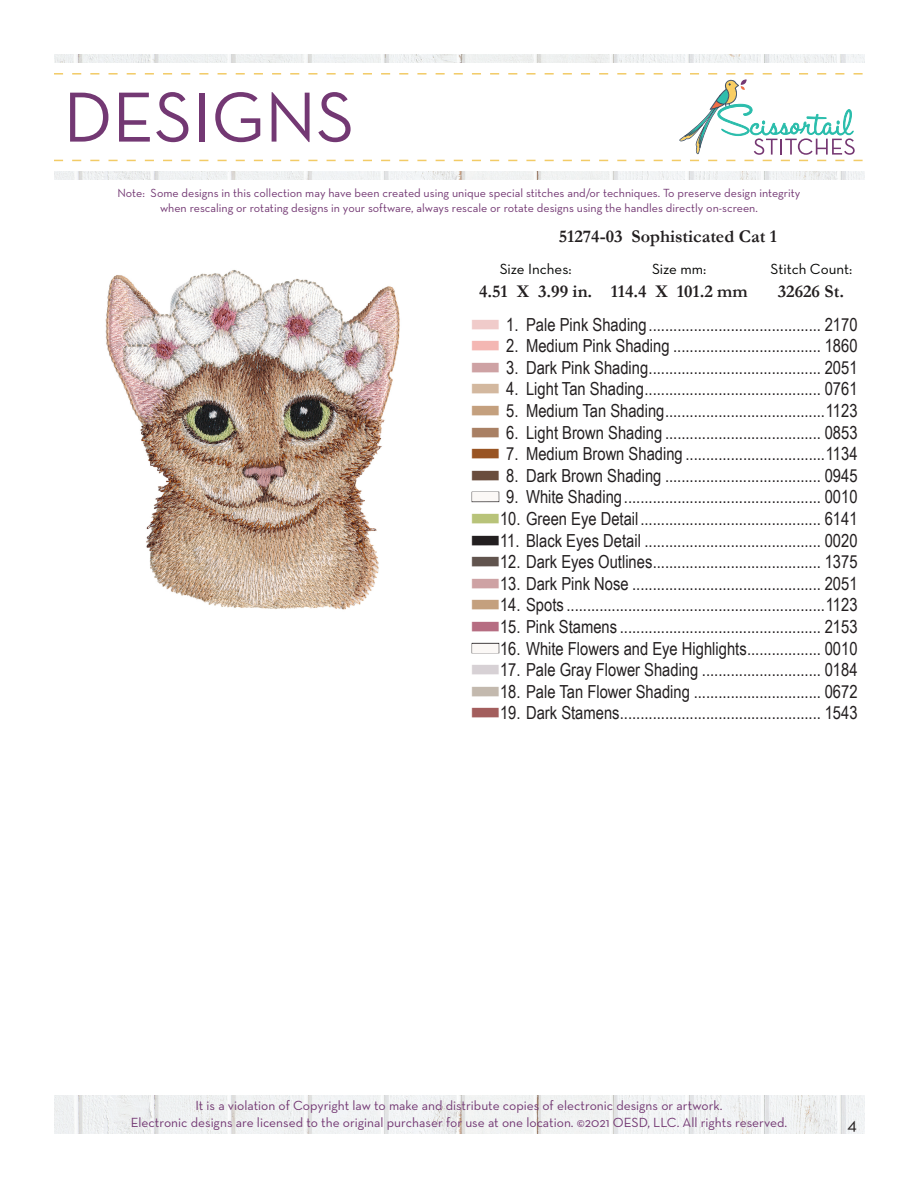
<style>
.page{position:relative;width:918px;height:1188px;background:#fff}
.page>*{position:absolute;margin:0;border:0;box-sizing:border-box;transform-origin:0 0}
.t1{font:72px "Neutra Text";color:#733873}
.t2{font:18px "Arial Narrow";color:#231f20}
.t3{font:700 18px "Garamond";color:#231f20}
.t4{font:18px "Neutra Text";color:#231f20}
.t5{font:15px "Neutra Text";color:#040503}
.t6{font:13.5px "Neutra Text";color:#733873}
.t7{font:12px "Neutra Text";color:#733873}
.s1{font-family:"threadchart";color:#f0cbca}
.s2{font-family:"threadchart";color:#f4b7b3}
.s3{font-family:"threadchart";color:#cea2a4}
.s4{font-family:"threadchart";color:#d3b89f}
.s5{font-family:"threadchart";color:#c4a07e}
.s6{font-family:"threadchart";color:#a98064}
.s7{font-family:"threadchart";color:#995423}
.s8{font-family:"threadchart";color:#6a4d3d}
.s9{font-family:"threadchart"}
.s10{font-family:"threadchart";color:#b8c379}
.s11{font-family:"threadchart";color:#61544e}
.s12{font-family:"threadchart";color:#b66d82}
.s13{font-family:"threadchart";color:#d7d1d5}
.s14{font-family:"threadchart";color:#c3b9ae}
.s15{font-family:"threadchart";color:#a35e5d}
</style>
<div class="page">
<img style="left:54px;top:1096px;width:810px;height:38px">
<img style="left:54px;top:54px;width:810px;height:126px">
<div style="left:29px;top:63px;width:863px;height:108px;background:#fff"></div>
<svg style="left:54px;top:73px;width:809px;height:88px"></svg>
<img style="left:105px;top:270px;width:295px;height:340px">
<p class="t1" style="left:63px;top:73px;width:293px">DESIGNS</p>
<p class="t7" style="left:117px;top:186px;width:685px">Note: Some designs in this collection may have been created using unique special stitches and/or techniques. To preserve design integrity</p>
<p class="t7" style="left:160px;top:200px;width:599px">when rescaling or rotating designs in your software, always rescale or rotate designs using the handles directly on-screen.</p>
<p class="t3" style="left:559px;top:224px;width:220px">51274-03 Sophisticated Cat 1</p>
<p class="t3" style="left:479px;top:279px;width:115px">4.51 X 3.99 in.</p>
<p class="t3" style="left:611px;top:279px;width:138px">114.4 X 101.2 mm</p>
<p class="t3" style="left:778px;top:279px;width:68px">32626 St.</p>
<p class="t5" style="left:500px;top:260px;width:73px">Size Inches:</p>
<p class="t5" style="left:652px;top:260px;width:56px">Size mm:</p>
<p class="t5" style="left:770px;top:260px;width:83px">Stitch Count:</p>
<p class="t2" style="left:472px;top:311px;width:387px"><span class="s1">n</span> 1. Pale Pink Shading.......................................... 2170</p>
<p class="t2" style="left:472px;top:333px;width:387px"><span class="s2">n</span> 2. Medium Pink Shading .................................... 1860</p>
<p class="t2" style="left:472px;top:354px;width:387px"><span class="s3">n</span> 3. Dark Pink Shading.......................................... 2051</p>
<p class="t2" style="left:472px;top:376px;width:387px"><span class="s4">n</span> 4. Light Tan Shading........................................... 0761</p>
<p class="t2" style="left:472px;top:397px;width:387px"><span class="s5">n</span> 5. Medium Tan Shading.......................................1123</p>
<p class="t2" style="left:472px;top:419px;width:387px"><span class="s6">n</span> 6. Light Brown Shading ...................................... 0853</p>
<p class="t2" style="left:472px;top:441px;width:387px"><span class="s7">n</span> 7. Medium Brown Shading ..................................1134</p>
<p class="t2" style="left:472px;top:462px;width:387px"><span class="s8">n</span> 8. Dark Brown Shading ...................................... 0945</p>
<p class="t2" style="left:472px;top:484px;width:387px"><span class="s9">n</span> 9. White Shading................................................ 0010</p>
<p class="t2" style="left:472px;top:505px;width:387px"><span class="s10">n</span>10. Green Eye Detail............................................ 6141</p>
<p class="t2" style="left:472px;top:527px;width:387px"><span class="s9">n</span>11. Black Eyes Detail ........................................... 0020</p>
<p class="t2" style="left:472px;top:549px;width:387px"><span class="s11">n</span>12. Dark Eyes Outlines......................................... 1375</p>
<p class="t2" style="left:472px;top:570px;width:387px"><span class="s3">n</span>13. Dark Pink Nose .............................................. 2051</p>
<p class="t2" style="left:472px;top:592px;width:387px"><span class="s5">n</span>14. Spots ...............................................................1123</p>
<p class="t2" style="left:472px;top:613px;width:387px"><span class="s12">n</span>15. Pink Stamens ................................................. 2153</p>
<p class="t2" style="left:472px;top:635px;width:387px"><span class="s9">n</span>16. White Flowers and Eye Highlights.................. 0010</p>
<p class="t2" style="left:472px;top:657px;width:387px"><span class="s13">n</span>17. Pale Gray Flower Shading ............................. 0184</p>
<p class="t2" style="left:472px;top:678px;width:387px"><span class="s14">n</span>18. Pale Tan Flower Shading ............................... 0672</p>
<p class="t2" style="left:472px;top:700px;width:387px"><span class="s15">n</span>19. Dark Stamens................................................. 1543</p>
<p class="t6" style="left:195px;top:1098px;width:529px">It is a violation of Copyright law to make and distribute copies of electronic designs or artwork.</p>
<p class="t6" style="left:131px;top:1114px;width:658px">Electronic designs are licensed to the original purchaser for use at one location. ©2021 OESD, LLC. All rights reserved.</p>
<p class="t4" style="left:847px;top:1113px;width:11px">4</p>
</div>
